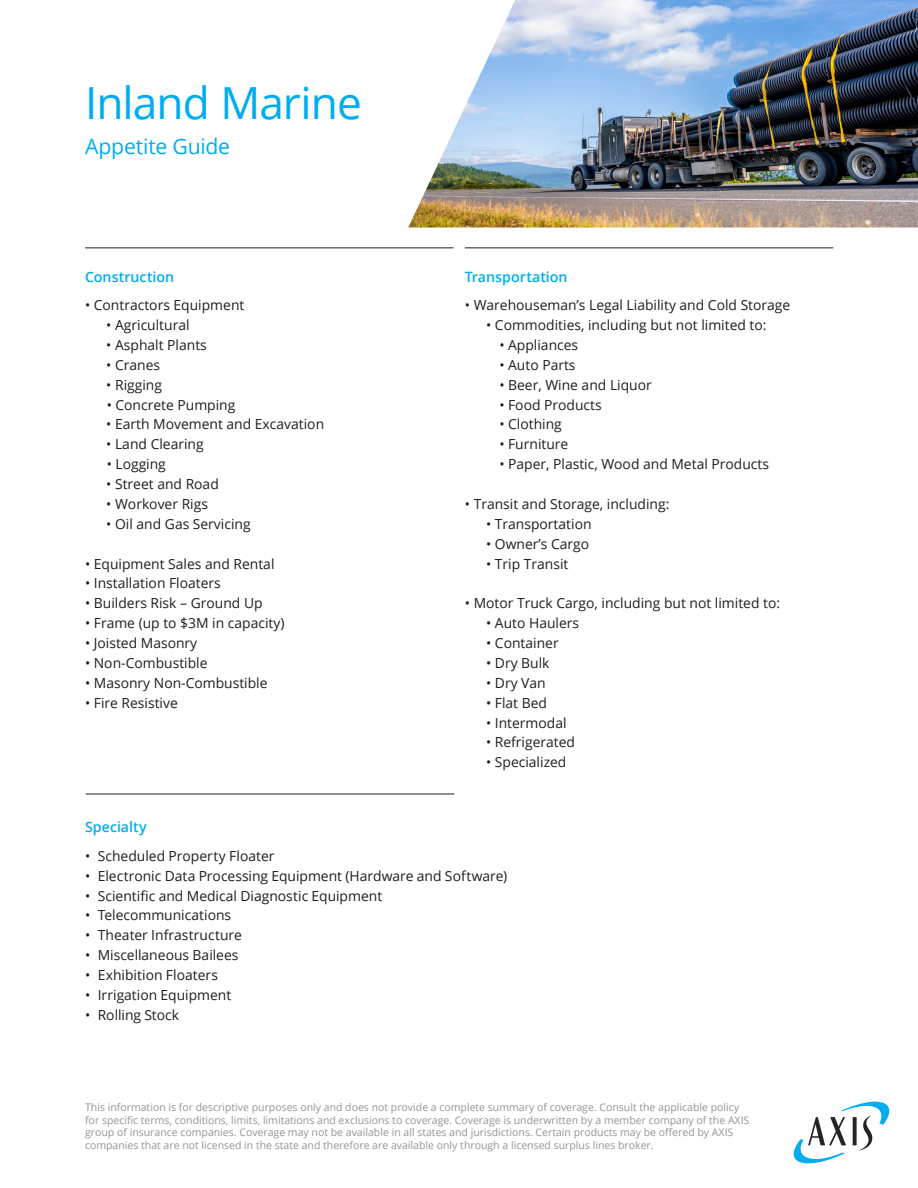
<style>
.page{position:relative;width:918px;height:1188px;background:#fff}
.page>*{position:absolute;margin:0;border:0;box-sizing:border-box;transform-origin:0 0}
.Titles{font:44.25px "Open Sans";letter-spacing:-.02em;color:#00adf0}
.Titles-2{font:21.3px "Open Sans";letter-spacing:-.01em;color:#00adf0}
.t1{font:600 14.25px "Open Sans";color:#00adf0}
.t2{font:13.8px "Open Sans";color:#201d1e}
.t3{font:10.5px/12.6px "Open Sans";color:#939598}
</style>
<div class="page">
<img style="left:408px;top:0;width:510px;height:227px">
<hr style="left:86px;top:794px;width:368px;height:1px;background:#201d1e">
<hr style="left:85px;top:248px;width:369px;height:1px;background:#201d1e">
<hr style="left:465px;top:248px;width:368px;height:1px;background:#201d1e">
<svg style="left:793px;top:1102px;width:97px;height:61px"></svg>
<p class="Titles" style="left:85px;top:72px;width:278px">Inland Marine</p>
<p class="Titles-2" style="left:85px;top:132px;width:147px">Appetite Guide</p>
<p class="t1" style="left:85px;top:267px;width:91px">Construction</p>
<p class="t2" style="left:85px;top:296px;width:161px">• Contractors Equipment</p>
<p class="t2" style="left:106px;top:316px;width:85px">• Agricultural</p>
<p class="t2" style="left:106px;top:335px;width:102px">• Asphalt Plants</p>
<p class="t2" style="left:106px;top:355px;width:55px">• Cranes</p>
<p class="t2" style="left:106px;top:375px;width:57px">• Rigging</p>
<p class="t2" style="left:107px;top:395px;width:130px">• Concrete Pumping</p>
<p class="t2" style="left:106px;top:415px;width:219px">• Earth Movement and Excavation</p>
<p class="t2" style="left:106px;top:435px;width:99px">• Land Clearing</p>
<p class="t2" style="left:107px;top:455px;width:61px">• Logging</p>
<p class="t2" style="left:106px;top:475px;width:114px">• Street and Road</p>
<p class="t2" style="left:106px;top:494px;width:103px">• Workover Rigs</p>
<p class="t2" style="left:106px;top:514px;width:146px">• Oil and Gas Servicing</p>
<p class="t2" style="left:85px;top:554px;width:191px">• Equipment Sales and Rental</p>
<p class="t2" style="left:85px;top:574px;width:137px">• Installation Floaters</p>
<p class="t2" style="left:85px;top:594px;width:179px">• Builders Risk – Ground Up</p>
<p class="t2" style="left:85px;top:614px;width:201px">• Frame (up to $3M in capacity)</p>
<p class="t2" style="left:85px;top:634px;width:114px">• Joisted Masonry</p>
<p class="t2" style="left:85px;top:653px;width:124px">• Non-Combustible</p>
<p class="t2" style="left:85px;top:673px;width:184px">• Masonry Non-Combustible</p>
<p class="t2" style="left:85px;top:693px;width:94px">• Fire Resistive</p>
<p class="t1" style="left:465px;top:267px;width:104px">Transportation</p>
<p class="t2" style="left:465px;top:296px;width:327px">• Warehouseman’s Legal Liability and Cold Storage</p>
<p class="t2" style="left:486px;top:316px;width:282px">• Commodities, including but not limited to:</p>
<p class="t2" style="left:499px;top:335px;width:80px">• Appliances</p>
<p class="t2" style="left:499px;top:355px;width:78px">• Auto Parts</p>
<p class="t2" style="left:499px;top:375px;width:154px">• Beer, Wine and Liquor</p>
<p class="t2" style="left:499px;top:395px;width:104px">• Food Products</p>
<p class="t2" style="left:499px;top:415px;width:64px">• Clothing</p>
<p class="t2" style="left:499px;top:435px;width:71px">• Furniture</p>
<p class="t2" style="left:499px;top:455px;width:271px">• Paper, Plastic, Wood and Metal Products</p>
<p class="t2" style="left:465px;top:494px;width:206px">• Transit and Storage, including:</p>
<p class="t2" style="left:486px;top:514px;width:107px">• Transportation</p>
<p class="t2" style="left:486px;top:534px;width:105px">• Owner’s Cargo</p>
<p class="t2" style="left:486px;top:554px;width:84px">• Trip Transit</p>
<p class="t2" style="left:465px;top:594px;width:317px">• Motor Truck Cargo, including but not limited to:</p>
<p class="t2" style="left:486px;top:614px;width:95px">• Auto Haulers</p>
<p class="t2" style="left:486px;top:634px;width:74px">• Container</p>
<p class="t2" style="left:486px;top:653px;width:65px">• Dry Bulk</p>
<p class="t2" style="left:486px;top:673px;width:61px">• Dry Van</p>
<p class="t2" style="left:486px;top:693px;width:62px">• Flat Bed</p>
<p class="t2" style="left:486px;top:713px;width:82px">• Intermodal</p>
<p class="t2" style="left:486px;top:733px;width:91px">• Refrigerated</p>
<p class="t2" style="left:486px;top:753px;width:82px">• Specialized</p>
<p class="t1" style="left:85px;top:818px;width:63px">Specialty</p>
<p class="t2" style="left:85px;top:846px;width:191px">• Scheduled Property Floater</p>
<p class="t2" style="left:85px;top:866px;width:424px">• Electronic Data Processing Equipment (Hardware and Software)</p>
<p class="t2" style="left:85px;top:886px;width:299px">• Scientific and Medical Diagnostic Equipment</p>
<p class="t2" style="left:85px;top:906px;width:148px">• Telecommunications</p>
<p class="t2" style="left:85px;top:926px;width:158px">• Theater Infrastructure</p>
<p class="t2" style="left:85px;top:946px;width:155px">• Miscellaneous Bailees</p>
<p class="t2" style="left:85px;top:966px;width:134px">• Exhibition Floaters</p>
<p class="t2" style="left:85px;top:986px;width:148px">• Irrigation Equipment</p>
<p class="t2" style="left:85px;top:1005px;width:96px">• Rolling Stock</p>
<p class="t3" style="left:85px;top:1101px;width:666px">This information is for descriptive purposes only and does not provide a complete summary of coverage. Consult the applicable policy for specific terms, conditions, limits, limitations and exclusions to coverage. Coverage is underwritten by a member company of the AXIS group of insurance companies. Coverage may not be available in all states and jurisdictions. Certain products may be offered by AXIS companies that are not licensed in the state and therefore are available only through a licensed surplus lines broker.</p>
</div>
